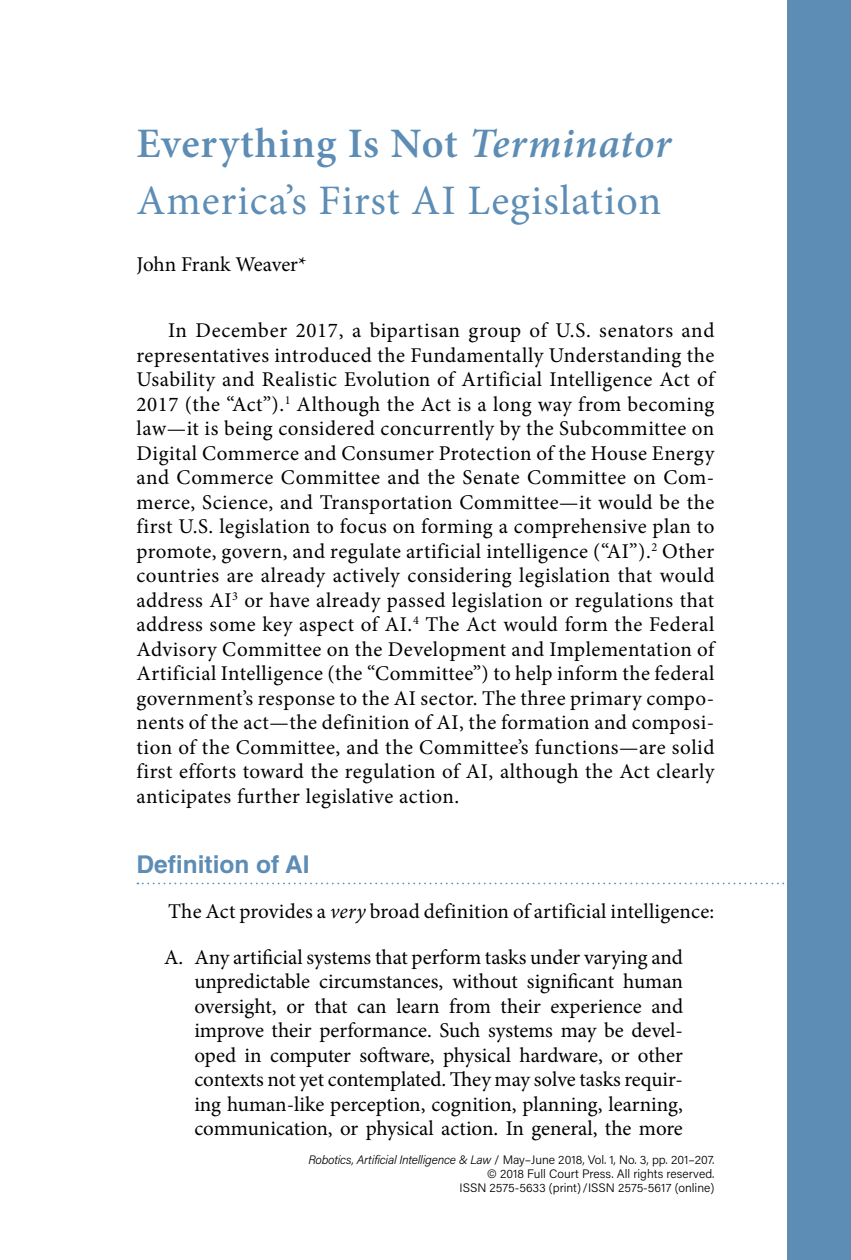
<style>
.page{position:relative;width:851px;height:1260px;background:#fff}
.page>*{position:absolute;margin:0;border:0;box-sizing:border-box;transform-origin:0 0}
.CT{font:42px "Minion Pro";letter-spacing:.025em;color:#5d8db5}
.CT-2{font:600 42px "Minion Pro";letter-spacing:.02em;color:#5d8db5}
.t1{font:700 24.5px "Helvetica";color:#5d8db5}
.t{font:21px/24.5px "Minion Pro";letter-spacing:.015em;color:#000;text-align:justify}
.NLF{font:21px/24.5px "Minion Pro";color:#000;text-align:justify}
.CA{font:21px "Minion Pro";letter-spacing:-.005em;color:#000}
.t2{font:300 12.25px "Acumin Pro";color:#000}
.s1{font-style:italic}
</style>
<div class="page">
<svg style="left:137px;top:883px;width:714px;height:1px"></svg>
<div style="left:788px;top:0;width:62px;height:1260px;background:#5d8db5"></div>
<p class="CT-2" style="left:136px;top:114px;width:536px">Everything Is Not <span class="s1">Terminator</span></p>
<p class="CT" style="left:136px;top:173px;width:526px">America’s First AI Legislation</p>
<p class="CA" style="left:136px;top:250px;width:171px">John Frank Weaver*</p>
<p class="t" style="left:136px;top:319px;width:579px;text-indent:32px">In December 2017, a bipartisan group of U.S. senators and representatives introduced the Fundamentally Understanding the Usability and Realistic Evolution of Artificial Intelligence Act of 2017 (the “Act”).<sup>1</sup> Although the Act is a long way from becoming law—it is being considered concurrently by the Subcommittee on Digital Commerce and Consumer Protection of the House Energy and Commerce Committee and the Senate Committee on Com&shy;merce, Science, and Transportation Committee—it would be the first U.S. legislation to focus on forming a comprehensive plan to promote, govern, and regulate artificial intelligence (“AI”).<sup>2</sup> Other countries are already actively considering legislation that would address AI<sup>3</sup> or have already passed legislation or regulations that address some key aspect of AI.<sup>4</sup> The Act would form the Federal Advisory Committee on the Development and Implementation of Artificial Intelligence (the “Committee”) to help inform the federal government’s response to the AI sector. The three primary compo&shy;nents of the act—the definition of AI, the formation and composi&shy;tion of the Committee, and the Committee’s functions—are solid first efforts toward the regulation of AI, although the Act clearly anticipates further legislative action.</p>
<h1 class="t1" style="left:136px;top:849px;width:174px">Definition of AI</h1>
<p class="t" style="left:168px;top:900px;width:547px">The Act provides a <span class="s1">very</span> broad definition of artificial intelligence:</p>
<p class="NLF" style="left:194px;top:945px;width:490px;text-indent:-30px">A. Any artificial systems that perform tasks under varying and unpredictable circumstances, without significant human oversight, or that can learn from their experience and improve their performance. Such systems may be devel&shy;oped in computer software, physical hardware, or other contexts not yet contemplated. They may solve tasks requir&shy;ing human-like perception, cognition, planning, learning, communication, or physical action. In general, the more</p>
<p class="t2" style="left:308px;top:1151px;width:407px"><span class="s1">Robotics, Artificial Intelligence &amp; Law</span> / May–June 2018, Vol. 1, No. 3, pp. 201–207.</p>
<p class="t2" style="left:487px;top:1165px;width:229px">© 2018 Full Court Press. All rights reserved.</p>
<p class="t2" style="left:459px;top:1179px;width:256px">ISSN 2575-5633 (print) /ISSN 2575-5617 (online)</p>
</div>
